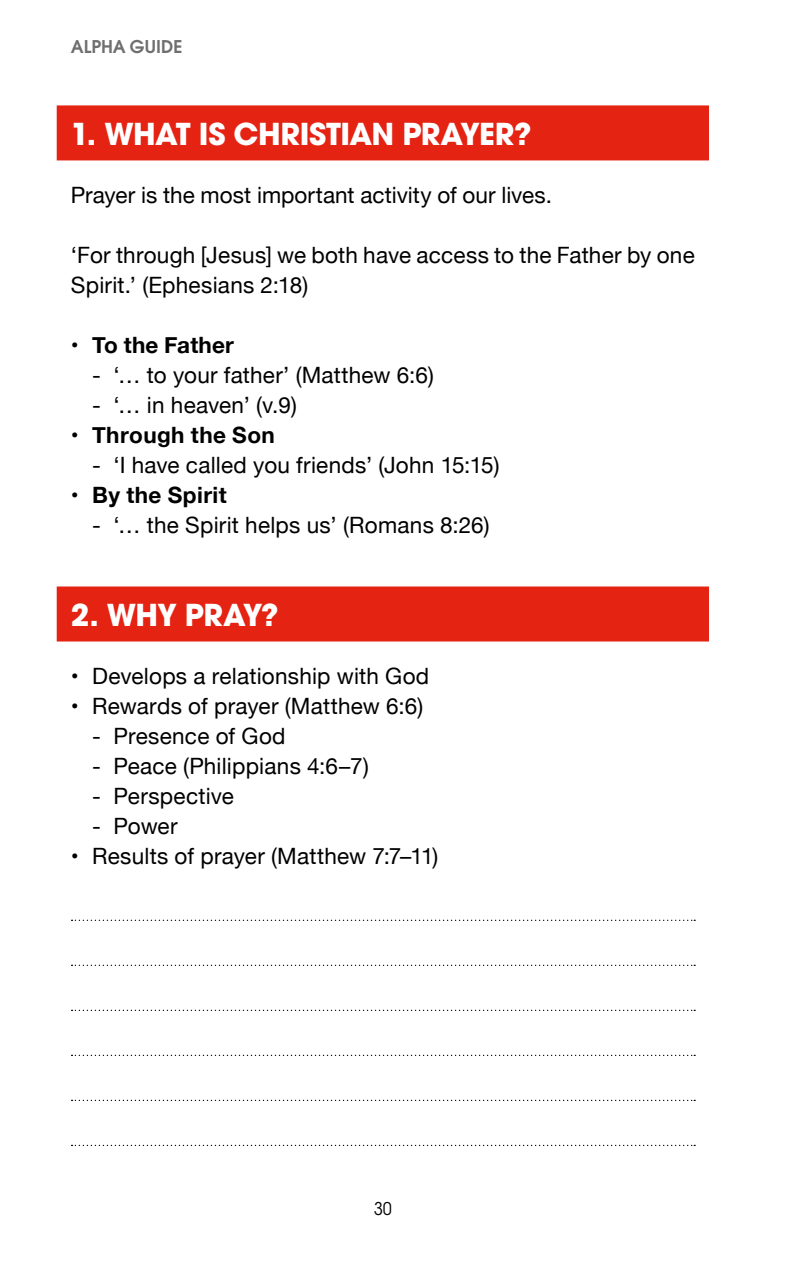
<style>
.page{position:relative;width:787px;height:1262px;background:#fff}
.page>*{position:absolute;margin:0;border:0;box-sizing:border-box;transform-origin:0 0}
.t1{font:700 30px "ITC Avant Garde Std";letter-spacing:-.02em;color:#fff}
.t2{font:22.5px/30px "Helvetica Neue";letter-spacing:.01em;color:#000}
.t3{font:700 22.5px "Helvetica Neue";letter-spacing:.015em;color:#000}
.t4{font:600 17.5px "ITC Avant Garde Std";color:#706f6f}
.t5{font:condensed 17.5px "ITC Avant Garde Std";color:#000}
</style>
<div class="page">
<div style="left:57px;top:105px;width:652px;height:55px;background:#e42313"></div>
<div style="left:57px;top:586px;width:652px;height:55px;background:#e42313"></div>
<svg style="left:71px;top:919px;width:624px;height:2px"></svg>
<svg style="left:71px;top:964px;width:624px;height:2px"></svg>
<svg style="left:71px;top:1009px;width:624px;height:2px"></svg>
<svg style="left:71px;top:1054px;width:624px;height:2px"></svg>
<svg style="left:71px;top:1099px;width:624px;height:2px"></svg>
<svg style="left:71px;top:1144px;width:624px;height:2px"></svg>
<p class="t4" style="left:71px;top:35px;width:113px">ALPHA GUIDE</p>
<h1 class="t1" style="left:71px;top:113px;width:462px">1. WHAT IS CHRISTIAN PRAYER?</h1>
<p class="t2" style="left:71px;top:181px;width:482px">Prayer is the most important activity of our lives.</p>
<p class="t2" style="left:71px;top:241px;width:625px">‘For through [Jesus] we both have access to the Father by one<br>Spirit.’ (Ephesians 2:18)</p>
<p class="t3" style="left:71px;top:327px;width:165px">• To the Father</p>
<p class="t2" style="left:92px;top:361px;width:343px">- ‘… to your father’ (Matthew 6:6)</p>
<p class="t2" style="left:92px;top:391px;width:206px">- ‘… in heaven’ (v.9)</p>
<p class="t3" style="left:71px;top:417px;width:205px">• Through the Son</p>
<p class="t2" style="left:92px;top:451px;width:409px">- ‘I have called you friends’ (John 15:15)</p>
<p class="t3" style="left:71px;top:477px;width:157px">• By the Spirit</p>
<p class="t2" style="left:92px;top:511px;width:399px">- ‘… the Spirit helps us’ (Romans 8:26)</p>
<h1 class="t1" style="left:71px;top:594px;width:209px">2. WHY PRAY?</h1>
<p class="t2" style="left:71px;top:662px;width:360px">• Develops a relationship with God</p>
<p class="t2" style="left:71px;top:692px;width:354px">• Rewards of prayer (Matthew 6:6)</p>
<p class="t2" style="left:92px;top:722px;width:195px">- Presence of God</p>
<p class="t2" style="left:92px;top:752px;width:278px">- Peace (Philippians 4:6–7)</p>
<p class="t2" style="left:92px;top:782px;width:143px">- Perspective</p>
<p class="t2" style="left:92px;top:812px;width:87px">- Power</p>
<p class="t2" style="left:71px;top:842px;width:369px">• Results of prayer (Matthew 7:7–11)</p>
<p class="t5" style="left:374px;top:1198px;width:20px">30</p>
</div>
